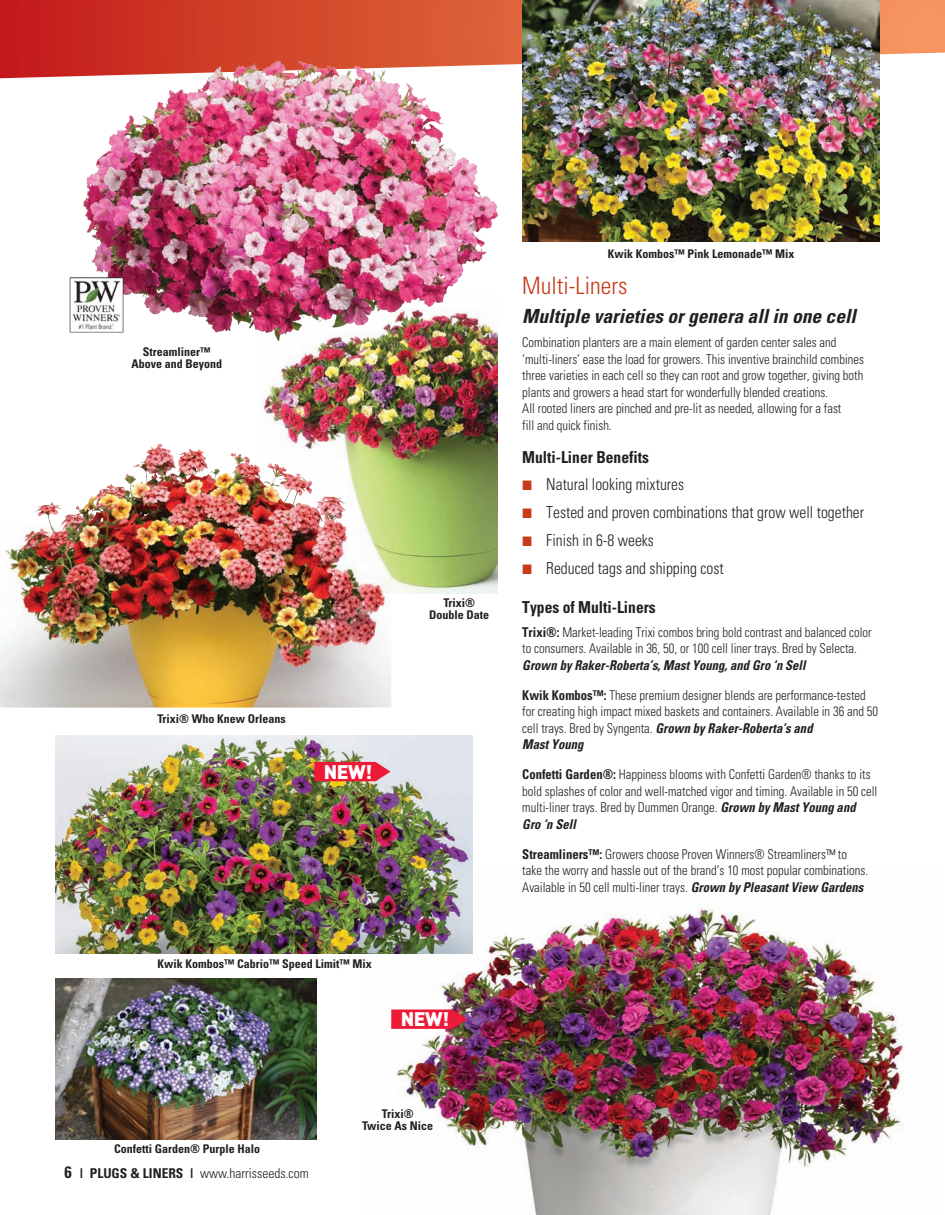
<style>
.page{position:relative;width:945px;height:1215px;background:#fff}
.page>*{position:absolute;margin:0;border:0;box-sizing:border-box;transform-origin:0 0}
.copy{font:300 condensed 24px "Univers";color:#c63b1a}
.copy-2{font:italic 700 condensed 19.5px "Univers";color:#231f20}
.t1{font:900 19.5px "DIN";letter-spacing:-.03em;color:#fff}
.t2{font:300 condensed 16.5px "Univers";color:#231f20;scale:.94 1}
.t3{font:700 condensed 16.5px "Univers";color:#231f20;scale:.94 1}
.t4{font:300 condensed 13.5px/16.5px "Univers";color:#231f20;scale:.94 1}
.t5{font:300 condensed 13.5px "Univers";color:#231f20}
.t6{font:700 condensed 12px "Univers";color:#231f20}
.s1{font-weight:700;font-size:16.5px}
.s2{font-weight:700}
.s3{font-family:"Proxima Nova";font-weight:400;font-stretch:normal;color:#c63b1a}
.s4{font-weight:700;font-style:italic}
</style>
<div class="page">
<img style="left:364px;top:867px;width:540px;height:348px">
<svg style="left:0;top:0;width:945px;height:78px;background:#d6533a"></svg>
<img style="left:67px;top:44px;width:444px;height:289px">
<img style="left:522px;top:0;width:358px;height:242px">
<img style="left:0;top:443px;width:391px;height:265px">
<img style="left:261px;top:294px;width:237px;height:300px">
<img style="left:69px;top:277px;width:56px;height:56px">
<img style="left:55px;top:979px;width:261px;height:160px">
<img style="left:55px;top:736px;width:417px;height:217px">
<svg style="left:314px;top:762px;width:77px;height:19px"></svg>
<svg style="left:391px;top:1010px;width:76px;height:19px"></svg>
<p class="t6" style="left:143px;top:344px;width:69px">Streamliner™</p>
<p class="t6" style="left:131px;top:356px;width:92px">Above and Beyond</p>
<p class="t6" style="left:157px;top:711px;width:130px">Trixi® Who Knew Orleans</p>
<p class="t1" style="left:324px;top:759px;width:50px">NEW!</p>
<p class="t6" style="left:443px;top:595px;width:33px">Trixi®</p>
<p class="t6" style="left:429px;top:607px;width:61px">Double Date</p>
<p class="t6" style="left:157px;top:956px;width:216px">Kwik Kombos™ Cabrio™ Speed Limit™ Mix</p>
<p class="t1" style="left:401px;top:1006px;width:50px">NEW!</p>
<p class="t6" style="left:114px;top:1141px;width:147px">Confetti Garden® Purple Halo</p>
<p class="t5" style="left:65px;top:1165px;width:246px"><span class="s1">6</span> <span class="s2">| PLUGS &amp; LINERS |</span> www.harrisseeds.com</p>
<p class="t6" style="left:382px;top:1107px;width:33px">Trixi®</p>
<p class="t6" style="left:362px;top:1119px;width:73px">Twice As Nice</p>
<p class="t6" style="left:608px;top:246px;width:188px">Kwik Kombos™ Pink Lemonade™ Mix</p>
<p class="copy" style="left:522px;top:272px;width:107px">Multi-Liners</p>
<p class="copy-2" style="left:522px;top:304px;width:335px">Multiple varieties or genera all in one cell</p>
<p class="t4" style="left:522px;top:334px;width:365px">Combination planters are a main element of garden center sales and ‘multi-liners’ ease the load for growers. This inventive brainchild combines three varieties in each cell so they can root and grow together, giving both plants and growers a head start for wonderfully blended creations.<br>All rooted liners are pinched and pre-lit as needed, allowing for a fast<br>fill and quick finish.</p>
<p class="t3" style="left:522px;top:447px;width:136px">Multi-Liner Benefits</p>
<p class="t2" style="left:522px;top:475px;width:174px"><span class="s3">■</span> Natural looking mixtures</p>
<p class="t2" style="left:522px;top:502px;width:365px"><span class="s3">■</span> Tested and proven combinations that grow well together</p>
<p class="t2" style="left:522px;top:530px;width:142px"><span class="s3">■</span> Finish in 6-8 weeks</p>
<p class="t2" style="left:522px;top:558px;width:216px"><span class="s3">■</span> Reduced tags and shipping cost</p>
<p class="t3" style="left:522px;top:597px;width:144px">Types of Multi-Liners</p>
<p class="t4" style="left:522px;top:623px;width:373px"><span class="s2">Trixi®:</span> Market-leading Trixi combos bring bold contrast and balanced color to consumers. Available in 36, 50, or 100 cell liner trays. Bred by Selecta.<br><span class="s4">Grown by Raker-Roberta’s, Mast Young, and Gro ‘n Sell</span></p>
<p class="t4" style="left:522px;top:686px;width:380px"><span class="s2">Kwik Kombos™:</span> These premium designer blends are performance-tested for creating high impact mixed baskets and containers. Available in 36 and 50 cell trays. Bred by Syngenta. <span class="s4">Grown by Raker-Roberta’s and<br>Mast Young</span></p>
<p class="t4" style="left:522px;top:766px;width:379px"><span class="s2">Confetti Garden®:</span> Happiness blooms with Confetti Garden® thanks to its bold splashes of color and well-matched vigor and timing. Available in 50 cell multi-liner trays. Bred by Dummen Orange. <span class="s4">Grown by Mast Young and<br>Gro ‘n Sell</span></p>
<p class="t4" style="left:522px;top:845px;width:370px"><span class="s2">Streamliners™:</span> Growers choose Proven Winners® Streamliners™ to take the worry and hassle out of the brand’s 10 most popular combinations.<br>Available in 50 cell multi-liner trays. <span class="s4">Grown by Pleasant View Gardens</span></p>
</div>
